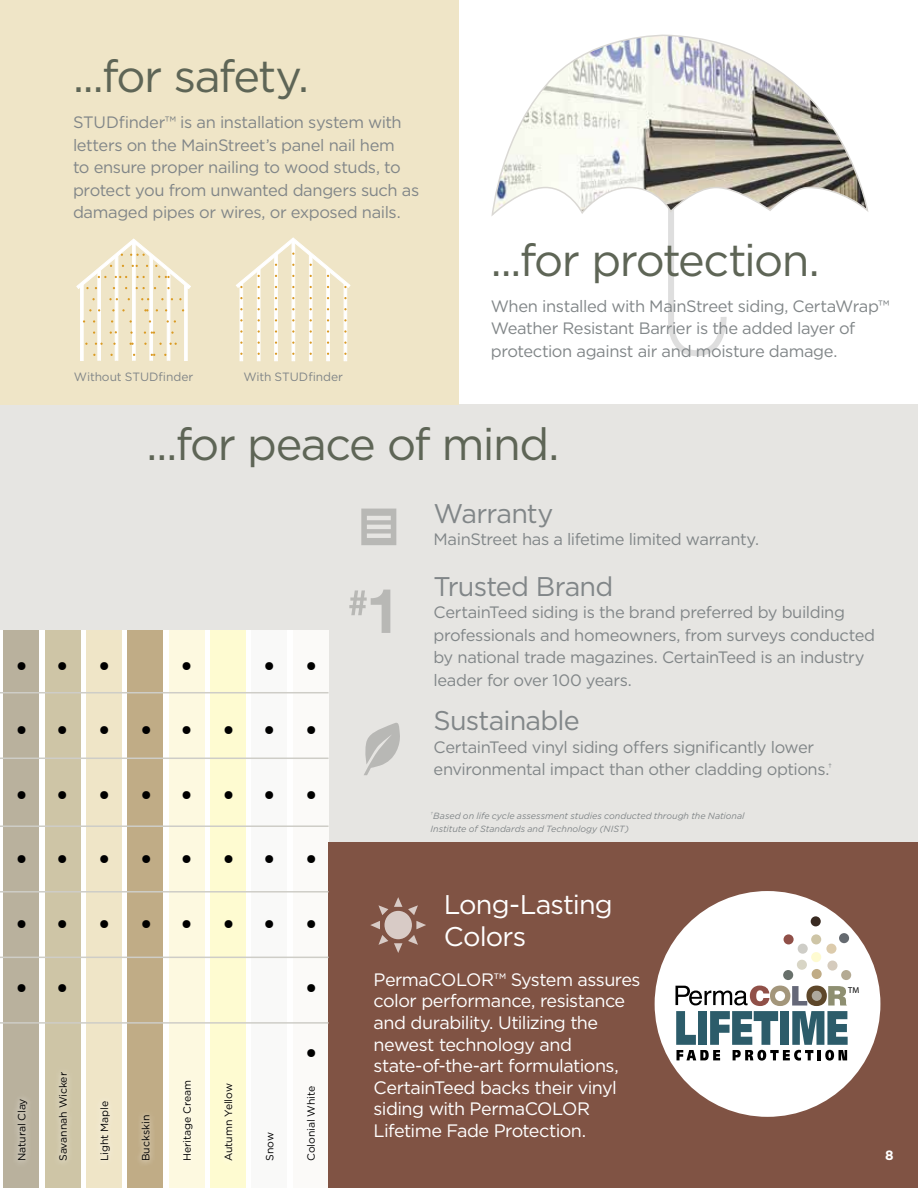
<style>
.page{position:relative;width:918px;height:1188px;background:#fff}
.page>*{position:absolute;margin:0;border:0;box-sizing:border-box;transform-origin:0 0}
.t1{font:45px "Gotham";letter-spacing:-.035em;color:#5e6556}
.t2{font:36px/64.5px "Helvetica Neue";color:#000}
.t3{font:27px "Gotham";letter-spacing:-.03em;color:#818688}
.t4{font:27px/32.4px "Gotham";letter-spacing:-.03em;color:#fff}
.t5{font:18px/21.6px "Gotham";letter-spacing:-.03em;color:#fff}
.t6{font:16.5px/22.5px "Gotham";letter-spacing:-.025em;color:#818688}
.t7{font:700 13.5px "Gotham";color:#fff}
.t8{font:12px "Gotham";letter-spacing:-.005em;color:#818688}
.t9{font:10.5px "Gotham";letter-spacing:-.005em;color:#000}
.t10{font:italic 9px/13.5px "Gotham";letter-spacing:-.005em;color:#818688}
.t11{font:8.55px "Myriad";color:#000}
</style>
<div class="page">
<div style="left:0;top:404px;width:918px;height:438px;background:#e6e5e2"></div>
<div style="left:0;top:630px;width:293px;height:558px;background:#fff"></div>
<div style="left:3px;top:630px;width:36px;height:558px;background:#b9b19d"></div>
<div style="left:45px;top:630px;width:35px;height:558px;background:#cec5a6"></div>
<div style="left:86px;top:630px;width:36px;height:558px;background:#efe5c7"></div>
<div style="left:127px;top:630px;width:36px;height:558px;background:#c0ac86"></div>
<div style="left:169px;top:630px;width:36px;height:558px;background:#fdf9e0"></div>
<div style="left:210px;top:630px;width:36px;height:558px;background:#fefbd1"></div>
<div style="left:251px;top:630px;width:36px;height:558px;background:#f9f9f8"></div>
<div style="left:293px;top:630px;width:36px;height:558px;background:#fbfaf8"></div>
<div style="left:329px;top:842px;width:589px;height:346px;background:#805344"></div>
<div style="left:655px;top:891px;width:225px;height:226px;background:#fff;border-radius:50%"></div>
<div style="left:784px;top:934px;width:10px;height:10px;background:#905048;border-radius:50%"></div>
<div style="left:811px;top:916px;width:10px;height:10px;background:#392a21;border-radius:50%"></div>
<div style="left:811px;top:934px;width:10px;height:10px;background:#cec5a6;border-radius:50%"></div>
<div style="left:826px;top:944px;width:10px;height:10px;background:#dccbac;border-radius:50%"></div>
<div style="left:839px;top:933px;width:10px;height:10px;background:#656a70;border-radius:50%"></div>
<div style="left:798px;top:944px;width:10px;height:10px;background:#cecdc7;border-radius:50%"></div>
<div style="left:811px;top:952px;width:10px;height:10px;background:#fefbd1;border-radius:50%"></div>
<div style="left:783px;top:970px;width:10px;height:10px;background:#68706b;border-radius:50%"></div>
<div style="left:797px;top:960px;width:10px;height:10px;background:#d8d5c5;border-radius:50%"></div>
<div style="left:812px;top:969px;width:10px;height:10px;background:#c0ac86;border-radius:50%"></div>
<div style="left:827px;top:961px;width:11px;height:10px;background:#d5cbbd;border-radius:50%"></div>
<div style="left:841px;top:970px;width:10px;height:10px;background:#b4aa93;border-radius:50%"></div>
<svg style="left:675px;top:986px;width:173px;height:75px"></svg>
<div style="left:384px;top:911px;width:28px;height:28px;background:#d8cbc6;border-radius:50%"></div>
<svg style="left:394px;top:897px;width:8px;height:10px"></svg>
<svg style="left:378px;top:905px;width:10px;height:10px"></svg>
<svg style="left:370px;top:921px;width:10px;height:8px"></svg>
<svg style="left:378px;top:935px;width:10px;height:10px"></svg>
<svg style="left:394px;top:943px;width:8px;height:10px"></svg>
<svg style="left:408px;top:935px;width:10px;height:10px"></svg>
<svg style="left:416px;top:921px;width:10px;height:8px"></svg>
<svg style="left:408px;top:905px;width:10px;height:10px"></svg>
<div style="left:0;top:0;width:459px;height:404px;background:#efe5c7"></div>
<svg style="left:668px;top:216px;width:59px;height:140px"></svg>
<svg style="left:491px;top:34px;width:378px;height:182px"></svg>
<svg style="left:361px;top:509px;width:35px;height:36px"></svg>
<svg style="left:236px;top:238px;width:114px;height:123px"></svg>
<svg style="left:76px;top:238px;width:115px;height:123px"></svg>
<svg style="left:139px;top:1114px;width:13px;height:49px"></svg>
<div style="left:53px;top:1066px;width:21px;height:101px;background:linear-gradient(to bottom,#d3cbaf,#d3cbb0)"></div>
<svg style="left:17px;top:1099px;width:11px;height:63px"></svg>
<div style="left:94px;top:1095px;width:22px;height:72px;background:#f0e6cb"></div>
<hr style="left:0;top:825px;width:329px;height:2px;background:#cecdc7">
<hr style="left:0;top:891px;width:329px;height:2px;background:#cecdc7">
<hr style="left:0;top:758px;width:329px;height:1px;background:#cecdc7">
<hr style="left:0;top:957px;width:329px;height:1px;background:#cecdc7">
<hr style="left:0;top:1022px;width:329px;height:2px;background:#cecdc7">
<svg style="left:349px;top:590px;width:41px;height:43px"></svg>
<svg style="left:364px;top:723px;width:36px;height:52px"></svg>
<hr style="left:0;top:692px;width:329px;height:1px;background:#cecdc7">
<h1 class="t1" style="left:73px;top:48px;width:238px">...for safety.</h1>
<p class="t6" style="left:73px;top:111px;width:348px">STUDfinder™ is an installation system with letters on the MainStreet’s panel nail hem<br>to ensure proper nailing to wood studs, to protect you from unwanted dangers such as damaged pipes or wires, or exposed nails.</p>
<p class="t8" style="left:74px;top:370px;width:121px">Without STUDfinder</p>
<p class="t8" style="left:243px;top:370px;width:101px">With STUDfinder</p>
<h1 class="t1" style="left:491px;top:231px;width:331px">...for protection.</h1>
<p class="t6" style="left:491px;top:294px;width:400px">When installed with MainStreet siding, CertaWrap™<br>Weather Resistant Barrier is the added layer of protection against air and moisture damage.</p>
<h1 class="t1" style="left:147px;top:415px;width:414px">...for peace of mind.</h1>
<h2 class="t2" style="left:15px;top:636px;width:97px">• • •</h2>
<h2 class="t2" style="left:180px;top:636px;width:139px">• • •</h2>
<h2 class="t2" style="left:15px;top:700px;width:304px">• • • • • • • •</h2>
<h2 class="t2" style="left:15px;top:765px;width:304px">• • • • • • • •</h2>
<h2 class="t2" style="left:15px;top:829px;width:304px">• • • • • • • •</h2>
<h2 class="t2" style="left:15px;top:894px;width:304px">• • • • • • • •</h2>
<h2 class="t2" style="left:15px;top:958px;width:55px">• •</h2>
<h2 class="t2" style="left:305px;top:958px;width:14px">• •</h2>
<p class="t9" style="left:15px;top:1161px;width:64px;rotate:-90deg">Natural Clay</p>
<p class="t9" style="left:56px;top:1161px;width:91px;rotate:-90deg">Savannah Wicker</p>
<p class="t9" style="left:98px;top:1161px;width:62px;rotate:-90deg">Light Maple</p>
<p class="t9" style="left:139px;top:1161px;width:48px;rotate:-90deg">Buckskin</p>
<p class="t9" style="left:180px;top:1161px;width:83px;rotate:-90deg">Heritage Cream</p>
<p class="t9" style="left:222px;top:1161px;width:79px;rotate:-90deg">Autumn Yellow</p>
<p class="t9" style="left:263px;top:1161px;width:30px;rotate:-90deg">Snow</p>
<p class="t9" style="left:304px;top:1161px;width:77px;rotate:-90deg">Colonial White</p>
<h3 class="t3" style="left:434px;top:496px;width:121px">Warranty</h3>
<p class="t6" style="left:434px;top:528px;width:327px">MainStreet has a lifetime limited warranty.</p>
<h3 class="t3" style="left:434px;top:569px;width:181px">Trusted Brand</h3>
<p class="t6" style="left:434px;top:601px;width:443px">CertainTeed siding is the brand preferred by building professionals and homeowners, from surveys conducted by national trade magazines. CertainTeed is an industry leader for over 100 years.</p>
<h3 class="t3" style="left:434px;top:703px;width:148px">Sustainable</h3>
<p class="t6" style="left:434px;top:735px;width:400px">CertainTeed vinyl siding offers significantly lower environmental impact than other cladding options.<sup>†</sup></p>
<p class="t10" style="left:431px;top:809px;width:316px"><sup>†</sup>Based on life cycle assessment studies conducted through the National<br>Institute of Standards and Technology (NIST)</p>
<h3 class="t4" style="left:444px;top:887px;width:171px">Long-Lasting<br>Colors</h3>
<p class="t5" style="left:374px;top:968px;width:269px">PermaCOLOR™ System assures color performance, resistance and durability. Utilizing the newest technology and state-of-the-art formulations,<br>CertainTeed backs their vinyl siding with PermaCOLOR<br>Lifetime Fade Protection.</p>
<p class="t11" style="left:848px;top:986px;width:13px">TM</p>
<p class="t7" style="left:885px;top:1147px;width:10px">8</p>
</div>
